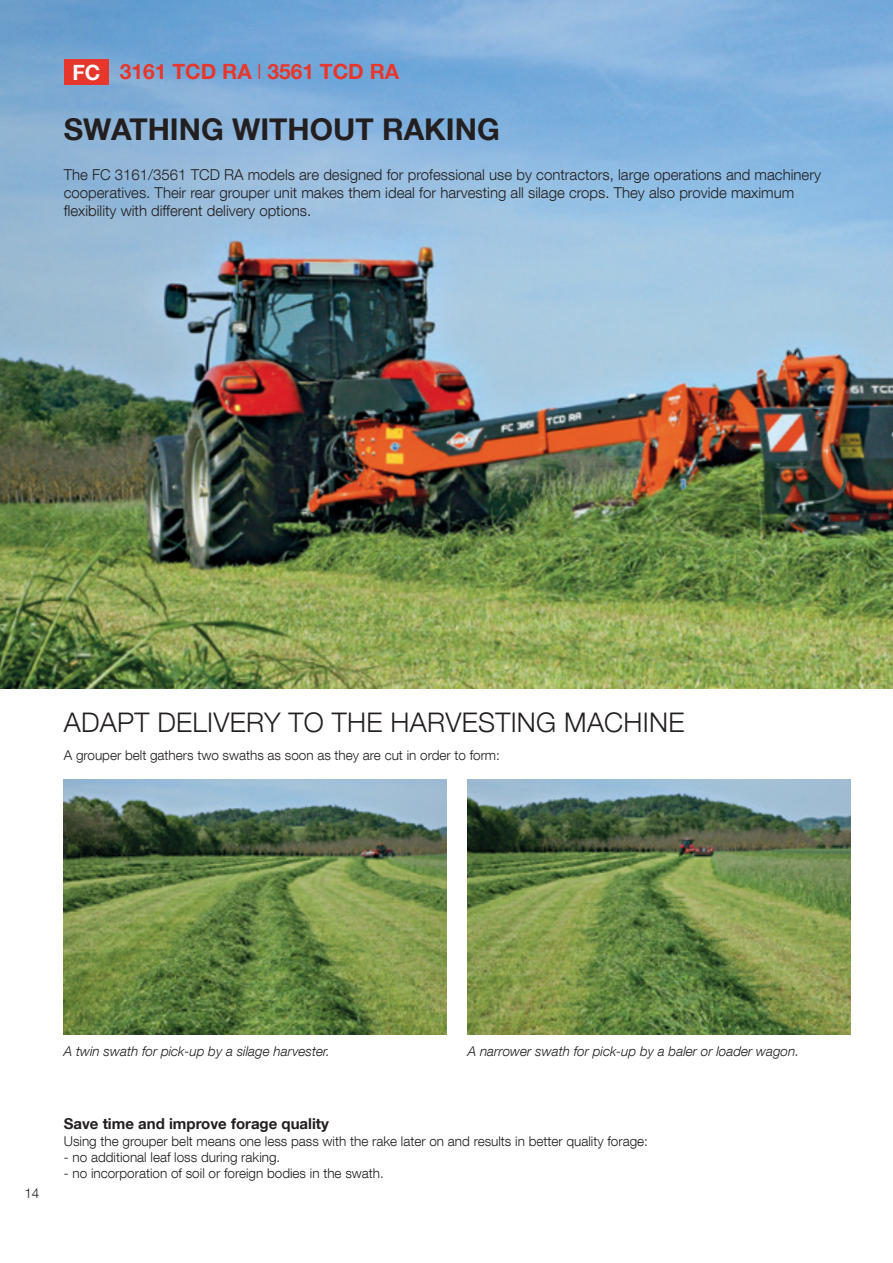
<style>
.page{position:relative;width:893px;height:1263px;background:#fff}
.page>*{position:absolute;margin:0;border:0;box-sizing:border-box;transform-origin:0 0}
.t1{font:700 30px "Helvetica Neue LT Com";color:#231f20}
.t2{font:300 27px "Helvetica Neue LT Com";letter-spacing:.01em;color:#231f20}
.t3{font:700 21px "Helvetica Neue LT Com";color:#e7362b}
.t4{font:300 15px/18px "Helvetica Neue LT Com";color:#231f20}
.t5{font:700 15px "Helvetica Neue LT Com";color:#231f20}
.t6{font:300 13.5px "Helvetica Neue LT Com";color:#231f20}
.t7{font:italic 300 13.5px "Helvetica Neue LT Com";color:#231f20}
.s1{color:#fff}
.s2{font-weight:300;font-stretch:condensed}
</style>
<div class="page">
<img style="left:0;top:0;width:893px;height:689px">
<img style="left:64px;top:779px;width:382px;height:255px">
<img style="left:468px;top:779px;width:382px;height:255px">
<div style="left:64px;top:60px;width:45px;height:25px;background:#e7362b"></div>
<h3 class="t3" style="left:72px;top:59px;width:328px"><span class="s1">FC</span> 3161 TCD RA <span class="s2">I</span> 3561 TCD RA</h3>
<h1 class="t1" style="left:64px;top:110px;width:438px">SWATHING WITHOUT RAKING</h1>
<p class="t4" style="left:64px;top:165px;width:759px">The FC 3161/3561 TCD RA models are designed for professional use by contractors, large operations and machinery cooperatives. Their rear grouper unit makes them ideal for harvesting all silage crops. They also provide maximum flexibility with different delivery options.</p>
<h2 class="t2" style="left:64px;top:705px;width:622px">ADAPT DELIVERY TO THE HARVESTING MACHINE</h2>
<p class="t6" style="left:64px;top:747px;width:438px">A grouper belt gathers two swaths as soon as they are cut in order to form:</p>
<p class="t6" style="left:25px;top:1185px;width:16px">14</p>
<p class="t7" style="left:64px;top:1043px;width:268px">A twin swath for pick-up by a silage harvester.</p>
<p class="t7" style="left:468px;top:1043px;width:333px">A narrower swath for pick-up by a baler or loader wagon.</p>
<p class="t5" style="left:64px;top:1114px;width:267px">Save time and improve forage quality</p>
<p class="t6" style="left:64px;top:1132px;width:586px">Using the grouper belt means one less pass with the rake later on and results in better quality forage:</p>
<p class="t6" style="left:64px;top:1149px;width:218px">- no additional leaf loss during raking.</p>
<p class="t6" style="left:64px;top:1165px;width:322px">- no incorporation of soil or foreign bodies in the swath.</p>
</div>
